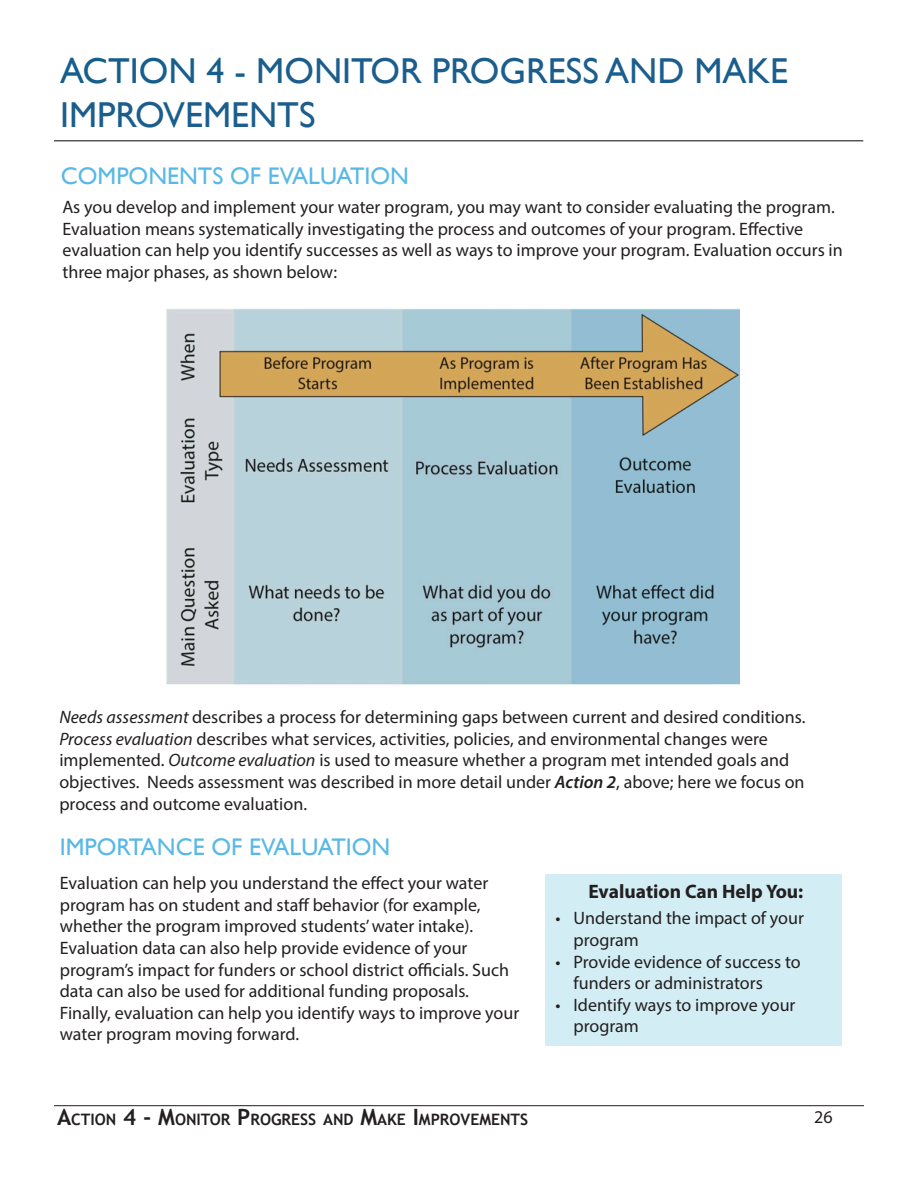
<style>
.page{position:relative;width:918px;height:1188px;background:#fff}
.page>*{position:absolute;margin:0;border:0;box-sizing:border-box;transform-origin:0 0}
.t1{font:36px/43.2px "Gill Sans";color:#1b5e8d}
.Paragraph_Style_5{font:24px "Gill Sans";color:#58b8e6}
.t2{font:700 19.5px "Myriad Pro";color:#231f20}
.t3{font:18px/21.6px "Myriad Pro";color:#231f20}
.t4{font:700 15.75px "Trebuchet MS";color:#231f20}
.s1{color:#165e8c}
.s2{font-style:italic}
.s3{font-weight:600;font-style:italic}
.s4{font-size:22.5px}
</style>
<div class="page">
<hr style="left:54px;top:140px;width:809px;height:1px;background:#231f20">
<img style="left:166px;top:308px;width:574px;height:377px">
<div style="left:545px;top:874px;width:297px;height:172px;background:#d2edf4"></div>
<hr style="left:54px;top:1105px;width:810px;height:1px;background:#231f20">
<p class="t1" style="left:60px;top:49px;width:730px"><span class="s1">ACTION 4 -</span> MONITOR PROGRESS AND MAKE<br>IMPROVEMENTS</p>
<p class="Paragraph_Style_5" style="left:61px;top:162px;width:350px">COMPONENTS OF EVALUATION</p>
<p class="t3" style="left:62px;top:196px;width:782px">As you develop and implement your water program, you may want to consider evaluating the program.<br>Evaluation means systematically investigating the process and outcomes of your program. Effective evaluation can help you identify successes as well as ways to improve your program. Evaluation occurs in three major phases, as shown below:</p>
<p class="t3" style="left:59px;top:706px;width:748px"><span class="s2">Needs assessment</span> describes a process for determining gaps between current and desired conditions.<br><span class="s2">Process evaluation</span> describes what services, activities, policies, and environmental changes were implemented. <span class="s2">Outcome evaluation</span> is used to measure whether a program met intended goals and objectives. Needs assessment was described in more detail under <span class="s3">Action 2</span>, above; here we focus on process and outcome evaluation.</p>
<p class="Paragraph_Style_5" style="left:60px;top:833px;width:332px">IMPORTANCE OF EVALUATION</p>
<p class="t3" style="left:60px;top:872px;width:461px">Evaluation can help you understand the effect your water program has on student and staff behavior (for example, whether the program improved students’ water intake).<br>Evaluation data can also help provide evidence of your program’s impact for funders or school district officials. Such data can also be used for additional funding proposals.<br>Finally, evaluation can help you identify ways to improve your water program moving forward.</p>
<p class="t2" style="left:588px;top:879px;width:216px">Evaluation Can Help You:</p>
<p class="t3" style="left:574px;top:907px;width:232px;text-indent:-18px">• Understand the impact of your program</p>
<p class="t3" style="left:574px;top:951px;width:229px;text-indent:-18px">• Provide evidence of success to funders or administrators</p>
<p class="t3" style="left:574px;top:994px;width:223px;text-indent:-18px">• Identify ways to improve your program</p>
<p class="t4" style="left:57px;top:1110px;width:473px"><span class="s4">A</span>CTION <span class="s4">4 - M</span>ONITOR <span class="s4">P</span>ROGRESS AND <span class="s4">M</span>AKE <span class="s4">I</span> MPROVEMENTS</p>
<p class="t3" style="left:814px;top:1106px;width:20px">26</p>
</div>
